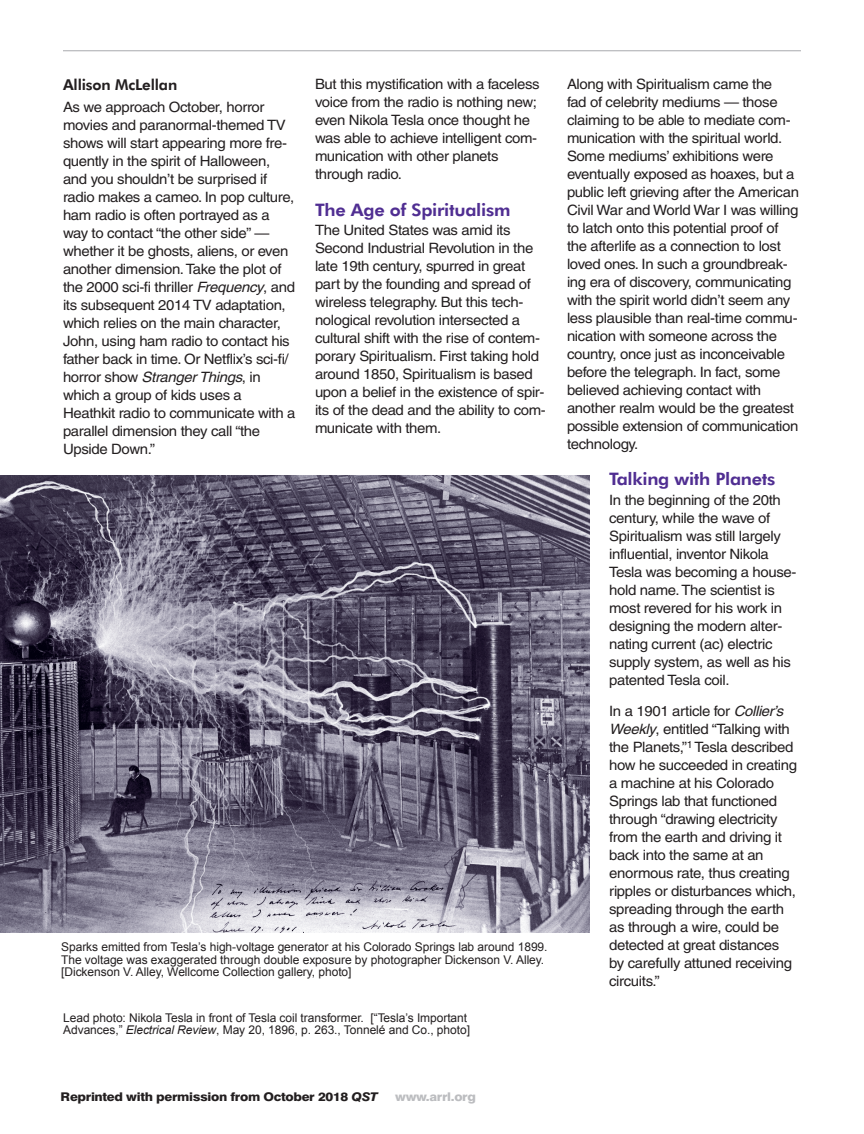
<style>
.page{position:relative;width:864px;height:1134px;background:#fff}
.page>*{position:absolute;margin:0;border:0;box-sizing:border-box;transform-origin:0 0}
.Subhead_1{font:800 17.25px "Futura BT";letter-spacing:-.015em;color:#502e92;scale:1.05 1}
.Byline{font:800 15px "Futura BT";letter-spacing:-.01em;color:#231f20}
.Body_Text{font:14.25px/18px "Helvetica";letter-spacing:-.025em;color:#231f20;scale:1.05 1}
.t1{font:12px/12.3px "Arial";letter-spacing:-.005em;color:#231f20}
.t2{font:800 12px "Swiss 721 BT";letter-spacing:-.025em;color:#231f20;scale:1.1 1}
.t3{font:800 12px "Swiss 721 BT";letter-spacing:-.025em;color:#bcbdc0;scale:1.1 1}
.s1{font-style:italic}
</style>
<div class="page">
<hr style="left:63px;top:50px;width:738px;height:1px;background:#a8a9ad">
<img style="left:0;top:475px;width:589px;height:457px">
<p class="Byline" style="left:63px;top:75px;width:116px">Allison McLellan</p>
<p class="Body_Text" style="left:63px;top:98px;width:223px">As we approach October, horror movies and paranormal-themed TV shows will start appearing more fre&shy;quently in the spirit of Halloween, and you shouldn’t be surprised if radio makes a cameo. In pop culture, ham radio is often portrayed as a way to contact “the other side” — whether it be ghosts, aliens, or even another dimension. Take the plot of the 2000 sci-fi thriller <span class="s1">Frequency</span>, and its subsequent 2014 TV adaptation, which relies on the main character, John, using ham radio to contact his father back in time. Or Netflix’s sci-fi/ horror show <span class="s1">Stranger Things</span>, in which a group of kids uses a Heathkit radio to communicate with a parallel dimension they call “the Upside Down.”</p>
<p class="Body_Text" style="left:315px;top:75px;width:215px">But this mystification with a faceless voice from the radio is nothing new; even Nikola Tesla once thought he was able to achieve intelligent com&shy;munication with other planets through radio.</p>
<p class="Subhead_1" style="left:315px;top:199px;width:188px">The Age of Spiritualism</p>
<p class="Body_Text" style="left:315px;top:221px;width:221px">The United States was amid its Second Industrial Revolution in the late 19th century, spurred in great part by the founding and spread of wireless telegraphy. But this tech&shy;nological revolution intersected a cultural shift with the rise of contem&shy;porary Spiritualism. First taking hold around 1850, Spiritualism is based upon a belief in the existence of spir&shy;its of the dead and the ability to com&shy;municate with them.</p>
<p class="t1" style="left:61px;top:941px;width:488px">Sparks emitted from Tesla’s high-voltage generator at his Colorado Springs lab around 1899.<br>The voltage was exaggerated through double exposure by photographer Dickenson V. Alley. [Dickenson V. Alley, Wellcome Collection gallery, photo]</p>
<p class="t1" style="left:63px;top:1012px;width:408px">Lead photo: Nikola Tesla in front of Tesla coil transformer. [“Tesla’s Important<br>Advances,” <span class="s1">Electrical Review</span>, May 20, 1896, p. 263., Tonnelé and Co., photo]</p>
<p class="Body_Text" style="left:567px;top:75px;width:223px">Along with Spiritualism came the<br>fad of celebrity mediums — those claiming to be able to mediate com&shy;munication with the spiritual world.<br>Some mediums’ exhibitions were eventually exposed as hoaxes, but a public left grieving after the American Civil War and World War I was willing to latch onto this potential proof of the afterlife as a connection to lost loved ones. In such a groundbreak&shy;ing era of discovery, communicating with the spirit world didn’t seem any less plausible than real-time commu&shy;nication with someone across the country, once just as inconceivable before the telegraph. In fact, some believed achieving contact with another realm would be the greatest possible extension of communication technology.</p>
<p class="Subhead_1" style="left:609px;top:469px;width:160px">Talking with Planets</p>
<p class="Body_Text" style="left:609px;top:491px;width:180px">In the beginning of the 20th century, while the wave of<br>Spiritualism was still largely influential, inventor Nikola<br>Tesla was becoming a house&shy;hold name. The scientist is most revered for his work in designing the modern alter&shy;nating current (ac) electric supply system, as well as his patented Tesla coil.</p>
<p class="Body_Text" style="left:609px;top:702px;width:181px">In a 1901 article for <span class="s1">Collier’s<br>Weekly</span>, entitled “Talking with the Planets,”<sup>1</sup> Tesla described how he succeeded in creating a machine at his Colorado<br>Springs lab that functioned through “drawing electricity from the earth and driving it back into the same at an enormous rate, thus creating ripples or disturbances which, spreading through the earth as through a wire, could be detected at great distances by carefully attuned receiving circuits.”</p>
<p class="t2" style="left:61px;top:1089px;width:290px">Reprinted with permission from October 2018 <span class="s1">QST</span></p>
<p class="t3" style="left:395px;top:1089px;width:75px">www.arrl.org</p>
</div>
